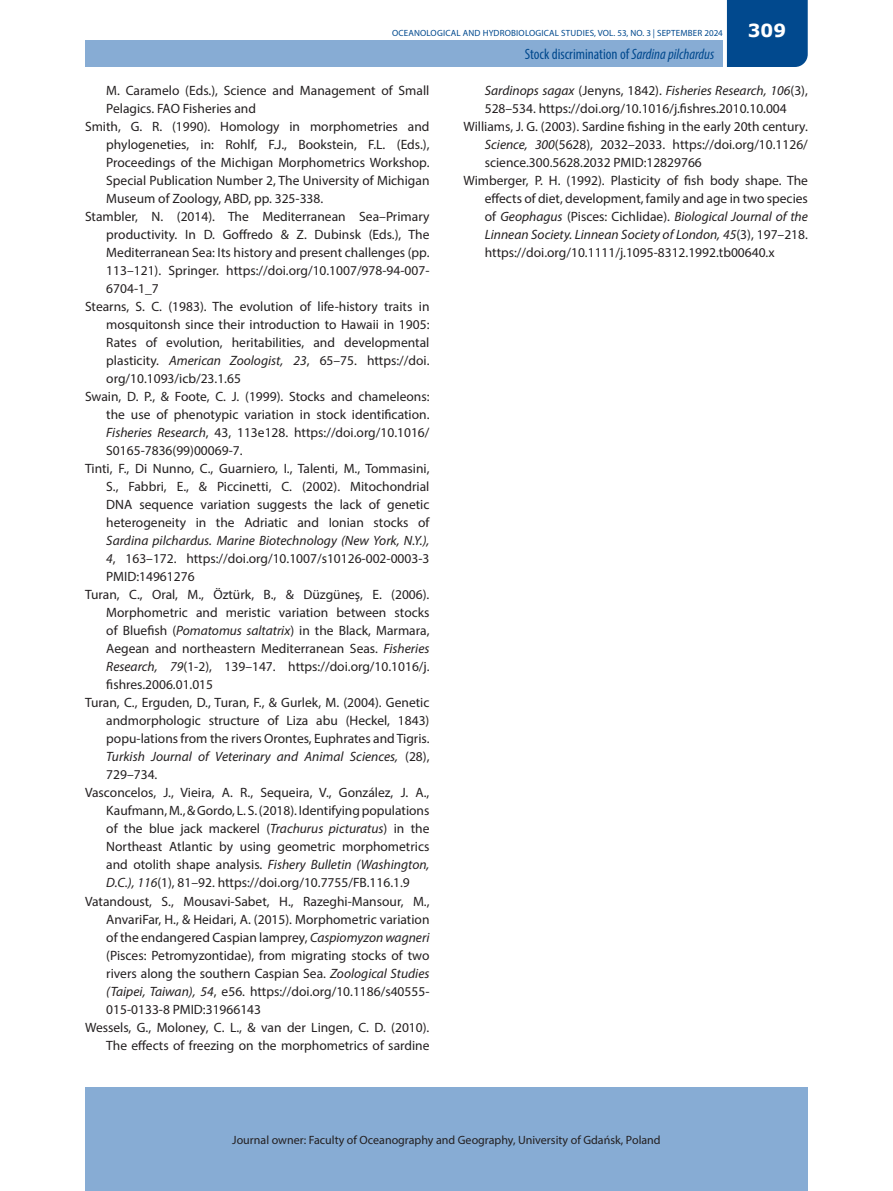
<style>
.page{position:relative;width:893px;height:1191px;background:#fff}
.page>*{position:absolute;margin:0;border:0;box-sizing:border-box;transform-origin:0 0}
.t1{font:700 18px "Verdana";color:#fff}
.t2{font:condensed 15px "Myriad Pro";color:#01498e}
.references{font:13.5px/18px "Myriad Pro";color:#231f20;text-align:justify}
.t3{font:12px "Myriad Pro";color:#231f20}
.t4{font:9px "Myriad Pro";letter-spacing:.02em;color:#01498e}
.s1{font-style:italic}
</style>
<div class="page">
<div style="left:85px;top:40px;width:637px;height:27px;background:#87acd4"></div>
<div style="left:85px;top:1087px;width:723px;height:104px;background:#87acd4"></div>
<div style="left:727px;top:0;width:81px;height:67px;background:#01498e"></div>
<p class="t4" style="left:392px;top:28px;width:332px">OCEANOLOGICAL AND HYDROBIOLOGICAL STUDIES, VOL. 53, NO. 3 | SEPTEMBER 2024</p>
<p class="t2" style="left:525px;top:45px;width:191px">Stock discrimination of <span class="s1">Sardina pilchardus</span></p>
<h1 class="t1" style="left:748px;top:18px;width:40px">309</h1>
<p class="references" style="left:106px;top:81px;width:325px">M. Caramelo (Eds.), Science and Management of Small<br>Pelagics. FAO Fisheries and</p>
<p class="references" style="left:106px;top:117px;width:325px;text-indent:-21px">Smith, G. R. (1990). Homology in morphometries and phylogeneties, in: Rohlf, F.J., Bookstein, F.L. (Eds.), Proceedings of the Michigan Morphometrics Workshop.<br>Special Publication Number 2, The University of Michigan Museum of Zoology, ABD, pp. 325-338.</p>
<p class="references" style="left:106px;top:207px;width:325px;text-indent:-21px">Stambler, N. (2014). The Mediterranean Sea–Primary productivity. In D. Goffredo &amp; Z. Dubinsk (Eds.), The Mediterranean Sea: Its history and present challenges (pp.<br>113–121). Springer. https://doi.org/10.1007/978-94-007- 6704-1_7</p>
<p class="references" style="left:106px;top:297px;width:325px;text-indent:-21px">Stearns, S. C. (1983). The evolution of life-history traits in mosquitonsh since their introduction to Hawaii in 1905:<br>Rates of evolution, heritabilities, and developmental plasticity. <span class="s1">American Zoologist, 23</span>, 65–75. https://doi. org/10.1093/icb/23.1.65</p>
<p class="references" style="left:106px;top:387px;width:325px;text-indent:-21px">Swain, D. P., &amp; Foote, C. J. (1999). Stocks and chameleons: the use of phenotypic variation in stock identification.<br><span class="s1">Fisheries Research</span>, 43, 113e128. https://doi.org/10.1016/ S0165-7836(99)00069-7.</p>
<p class="references" style="left:106px;top:459px;width:325px;text-indent:-21px">Tinti, F., Di Nunno, C., Guarniero, I., Talenti, M., Tommasini, S., Fabbri, E., &amp; Piccinetti, C. (2002). Mitochondrial DNA sequence variation suggests the lack of genetic heterogeneity in the Adriatic and Ionian stocks of <span class="s1">Sardina pilchardus. Marine Biotechnology (New York, N.Y.), 4</span>, 163–172. https://doi.org/10.1007/s10126-002-0003-3<br>PMID:14961276</p>
<p class="references" style="left:106px;top:585px;width:325px;text-indent:-21px">Turan, C., Oral, M., Öztürk, B., &amp; Düzgüneş, E. (2006).<br>Morphometric and meristic variation between stocks of Bluefish (<span class="s1">Pomatomus saltatrix</span>) in the Black, Marmara, Aegean and northeastern Mediterranean Seas. <span class="s1">Fisheries Research, 79</span>(1-2), 139–147. https://doi.org/10.1016/j. fishres.2006.01.015</p>
<p class="references" style="left:106px;top:693px;width:325px;text-indent:-21px">Turan, C., Erguden, D., Turan, F., &amp; Gurlek, M. (2004). Genetic andmorphologic structure of Liza abu (Heckel, 1843) popu-lations from the rivers Orontes, Euphrates and Tigris.<br><span class="s1">Turkish Journal of Veterinary and Animal Sciences,</span> (28), 729–734.</p>
<p class="references" style="left:106px;top:783px;width:325px;text-indent:-21px">Vasconcelos, J., Vieira, A. R., Sequeira, V., González, J. A., Kaufmann, M., &amp; Gordo, L. S. (2018). Identifying populations of the blue jack mackerel (<span class="s1">Trachurus picturatus</span>) in the Northeast Atlantic by using geometric morphometrics and otolith shape analysis. <span class="s1">Fishery Bulletin (Washington, D.C.), 116</span>(1), 81–92. https://doi.org/10.7755/FB.116.1.9</p>
<p class="references" style="left:106px;top:891px;width:325px;text-indent:-21px">Vatandoust, S., Mousavi-Sabet, H., Razeghi-Mansour, M., AnvariFar, H., &amp; Heidari, A. (2015). Morphometric variation of the endangered Caspian lamprey, <span class="s1">Caspiomyzon wagneri </span>(Pisces: Petromyzontidae), from migrating stocks of two rivers along the southern Caspian Sea. <span class="s1">Zoological Studies (Taipei, Taiwan), 54</span>, e56. https://doi.org/10.1186/s40555- 015-0133-8 PMID:31966143</p>
<p class="references" style="left:85px;top:1017px;width:346px;text-align:right">Wessels, G., Moloney, C. L., &amp; van der Lingen, C. D. (2010).<br>The effects of freezing on the morphometrics of sardine</p>
<p class="references" style="left:485px;top:81px;width:325px"><span class="s1">Sardinops sagax</span> (Jenyns, 1842). <span class="s1">Fisheries Research, 106</span>(3),<br>528–534. https://doi.org/10.1016/j.fishres.2010.10.004</p>
<p class="references" style="left:485px;top:117px;width:325px;text-indent:-21px">Williams, J. G. (2003). Sardine fishing in the early 20th century.<br><span class="s1">Science, 300</span>(5628), 2032–2033. https://doi.org/10.1126/ science.300.5628.2032 PMID:12829766</p>
<p class="references" style="left:485px;top:171px;width:325px;text-indent:-21px">Wimberger, P. H. (1992). Plasticity of fish body shape. The effects of diet, development, family and age in two species of <span class="s1">Geophagus</span> (Pisces: Cichlidae). <span class="s1">Biological Journal of the Linnean Society. Linnean Society of London, 45</span>(3), 197–218. https://doi.org/10.1111/j.1095-8312.1992.tb00640.x</p>
<p class="t3" style="left:232px;top:1132px;width:430px">Journal owner: Faculty of Oceanography and Geography, University of Gdańsk, Poland</p>
</div>
